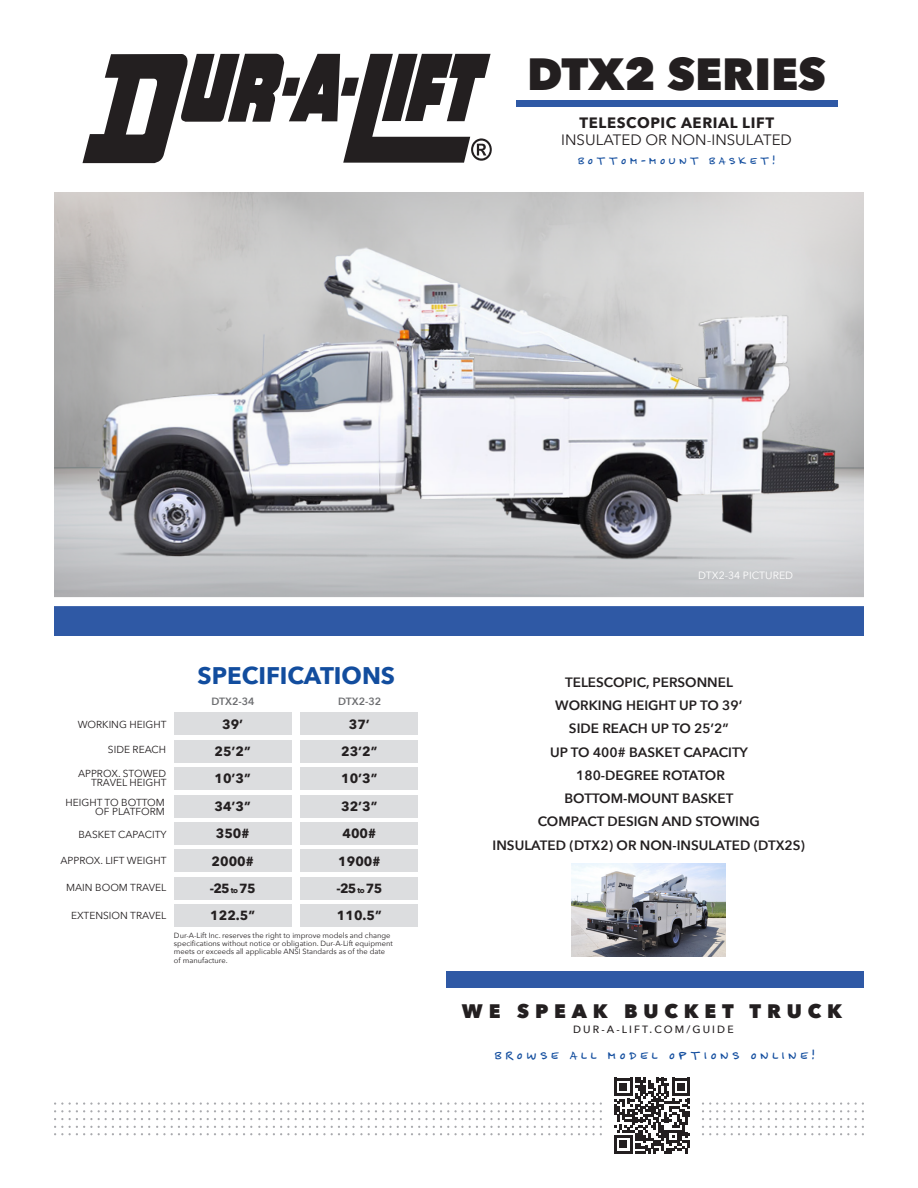
<style>
.page{position:relative;width:918px;height:1188px;background:#fff}
.page>*{position:absolute;margin:0;border:0;box-sizing:border-box;transform-origin:0 0}
.t1{font:800 45px "Avenir Next";color:#231f20}
.t2{font:700 24px "Avenir Next";color:#124d9e}
.t3{font:800 19.5px "Avenir Next";letter-spacing:.3em;color:#231f20}
.t4{font:16.5px "Felt Tip Senior";letter-spacing:.2em;color:#124d9e}
.t5{font:15px/17.4px "Avenir Next";color:#231f20;text-align:center}
.t6{font:15px "Felt Tip Senior";letter-spacing:.2em;color:#124d9e}
.t7{font:600 13.5px "Avenir Next";color:#231f20}
.t8{font:700 13.2px "Avenir Next";color:#231f20}
.t9{font:500 10.5px "Avenir Next";letter-spacing:.2em;color:#231f20}
.t10{font:10.5px "Avenir Next";color:#fff}
.t11{font:600 10.5px "Avenir Next";color:#6c6d70}
.t12{font:10.2px/9.1px "Avenir Next";color:#231f20;text-align:right}
.t13{font:7.5px/8.2px "Avenir Next";color:#231f20}
.s1{font-weight:700}
.s2{font-size:7.8px}
</style>
<div class="page">
<div style="left:54px;top:604px;width:810px;height:31px;background:#2f59a5"></div>
<svg style="left:83px;top:54px;width:409px;height:109px"></svg>
<div style="left:26px;top:597px;width:848px;height:9px;background:#fff"></div>
<div style="left:516px;top:101px;width:322px;height:6px;background:#2f59a5"></div>
<div style="left:446px;top:971px;width:418px;height:16px;background:#2f59a5"></div>
<div style="left:174px;top:795px;width:118px;height:22px;background:#dcdddf"></div>
<div style="left:174px;top:823px;width:118px;height:22px;background:#dcdddf"></div>
<div style="left:174px;top:740px;width:118px;height:22px;background:#dcdddf"></div>
<div style="left:174px;top:713px;width:118px;height:22px;background:#dcdddf"></div>
<div style="left:174px;top:850px;width:118px;height:22px;background:#dcdddf"></div>
<div style="left:174px;top:767px;width:118px;height:23px;background:#dcdddf"></div>
<div style="left:174px;top:877px;width:118px;height:23px;background:#dcdddf"></div>
<div style="left:174px;top:904px;width:118px;height:23px;background:#dcdddf"></div>
<div style="left:300px;top:795px;width:118px;height:22px;background:#dcdddf"></div>
<div style="left:300px;top:823px;width:118px;height:22px;background:#dcdddf"></div>
<div style="left:300px;top:740px;width:118px;height:22px;background:#dcdddf"></div>
<div style="left:300px;top:713px;width:118px;height:22px;background:#dcdddf"></div>
<div style="left:300px;top:850px;width:118px;height:22px;background:#dcdddf"></div>
<div style="left:300px;top:767px;width:118px;height:23px;background:#dcdddf"></div>
<div style="left:300px;top:877px;width:118px;height:23px;background:#dcdddf"></div>
<div style="left:300px;top:904px;width:118px;height:23px;background:#dcdddf"></div>
<img style="left:82px;top:192px;width:767px;height:405px">
<svg style="left:54px;top:1102px;width:96px;height:33px"></svg>
<svg style="left:156px;top:1102px;width:96px;height:33px"></svg>
<svg style="left:768px;top:1102px;width:96px;height:33px"></svg>
<img style="left:572px;top:863px;width:154px;height:94px">
<svg style="left:258px;top:1078px;width:504px;height:76px"></svg>
<p class="t1" style="left:527px;top:46px;width:300px">DTX2 SERIES</p>
<p class="t5" style="left:561px;top:113px;width:232px"><span class="s1">TELESCOPIC AERIAL LIFT<br></span>INSULATED OR NON-INSULATED</p>
<p class="t6" style="left:578px;top:153px;width:199px">BOTTOM-MOUNT BASKET!</p>
<p class="t2" style="left:198px;top:655px;width:199px">SPECIFICATIONS</p>
<p class="t12" style="left:78px;top:719px;width:90px">WORKING HEIGHT</p>
<p class="t12" style="left:108px;top:745px;width:60px">SIDE REACH</p>
<p class="t12" style="left:78px;top:768px;width:90px">APPROX. STOWED<br>TRAVEL HEIGHT</p>
<p class="t12" style="left:66px;top:797px;width:101px">HEIGHT TO BOTTOM<br>OF PLATFORM</p>
<p class="t12" style="left:78px;top:829px;width:90px">BASKET CAPACITY</p>
<p class="t12" style="left:61px;top:855px;width:107px">APPROX. LIFT WEIGHT</p>
<p class="t12" style="left:66px;top:882px;width:102px">MAIN BOOM TRAVEL</p>
<p class="t12" style="left:71px;top:911px;width:97px">EXTENSION TRAVEL</p>
<p class="t11" style="left:212px;top:693px;width:45px">DTX2-34</p>
<p class="t11" style="left:338px;top:693px;width:45px">DTX2-32</p>
<p class="t8" style="left:222px;top:712px;width:23px">39’</p>
<p class="t8" style="left:349px;top:712px;width:23px">37’</p>
<p class="t8" style="left:215px;top:740px;width:38px">25’2”</p>
<p class="t8" style="left:341px;top:740px;width:38px">23’2”</p>
<p class="t8" style="left:215px;top:767px;width:38px">10’3”</p>
<p class="t8" style="left:341px;top:767px;width:38px">10’3”</p>
<p class="t8" style="left:215px;top:795px;width:38px">34’3”</p>
<p class="t8" style="left:216px;top:822px;width:35px">350#</p>
<p class="t8" style="left:341px;top:795px;width:38px">32’3”</p>
<p class="t8" style="left:343px;top:822px;width:35px">400#</p>
<p class="t8" style="left:212px;top:850px;width:44px">2000#</p>
<p class="t8" style="left:338px;top:850px;width:44px">1900#</p>
<p class="t8" style="left:210px;top:877px;width:47px">-25 <span class="s2">to</span> 75</p>
<p class="t8" style="left:210px;top:904px;width:46px">122.5”</p>
<p class="t8" style="left:336px;top:877px;width:47px">-25 <span class="s2">to</span> 75</p>
<p class="t8" style="left:337px;top:904px;width:46px">110.5”</p>
<p class="t13" style="left:174px;top:931px;width:220px">Dur-A-Lift Inc. reserves the right to improve models and change specifications without notice or obligation. Dur-A-Lift equipment meets or exceeds all applicable ANSI Standards as of the date of manufacture.</p>
<p class="t10" style="left:698px;top:566px;width:96px">DTX2-34 PICTURED</p>
<p class="t7" style="left:565px;top:671px;width:169px">TELESCOPIC, PERSONNEL</p>
<p class="t7" style="left:555px;top:694px;width:189px">WORKING HEIGHT UP TO 39’</p>
<p class="t7" style="left:569px;top:717px;width:161px">SIDE REACH UP TO 25’2”</p>
<p class="t7" style="left:550px;top:740px;width:199px">UP TO 400# BASKET CAPACITY</p>
<p class="t7" style="left:576px;top:764px;width:150px">180-DEGREE ROTATOR</p>
<p class="t7" style="left:565px;top:787px;width:170px">BOTTOM-MOUNT BASKET</p>
<p class="t7" style="left:538px;top:810px;width:224px">COMPACT DESIGN AND STOWING</p>
<p class="t7" style="left:493px;top:833px;width:314px">INSULATED (DTX2) OR NON-INSULATED (DTX2S)</p>
<p class="t3" style="left:462px;top:999px;width:382px">WE SPEAK BUCKET TRUCK</p>
<p class="t9" style="left:573px;top:1021px;width:162px">DUR-A-LIFT.COM/GUIDE</p>
<p class="t4" style="left:494px;top:1048px;width:322px">BROWSE ALL MODEL OPTIONS ONLINE!</p>
</div>
